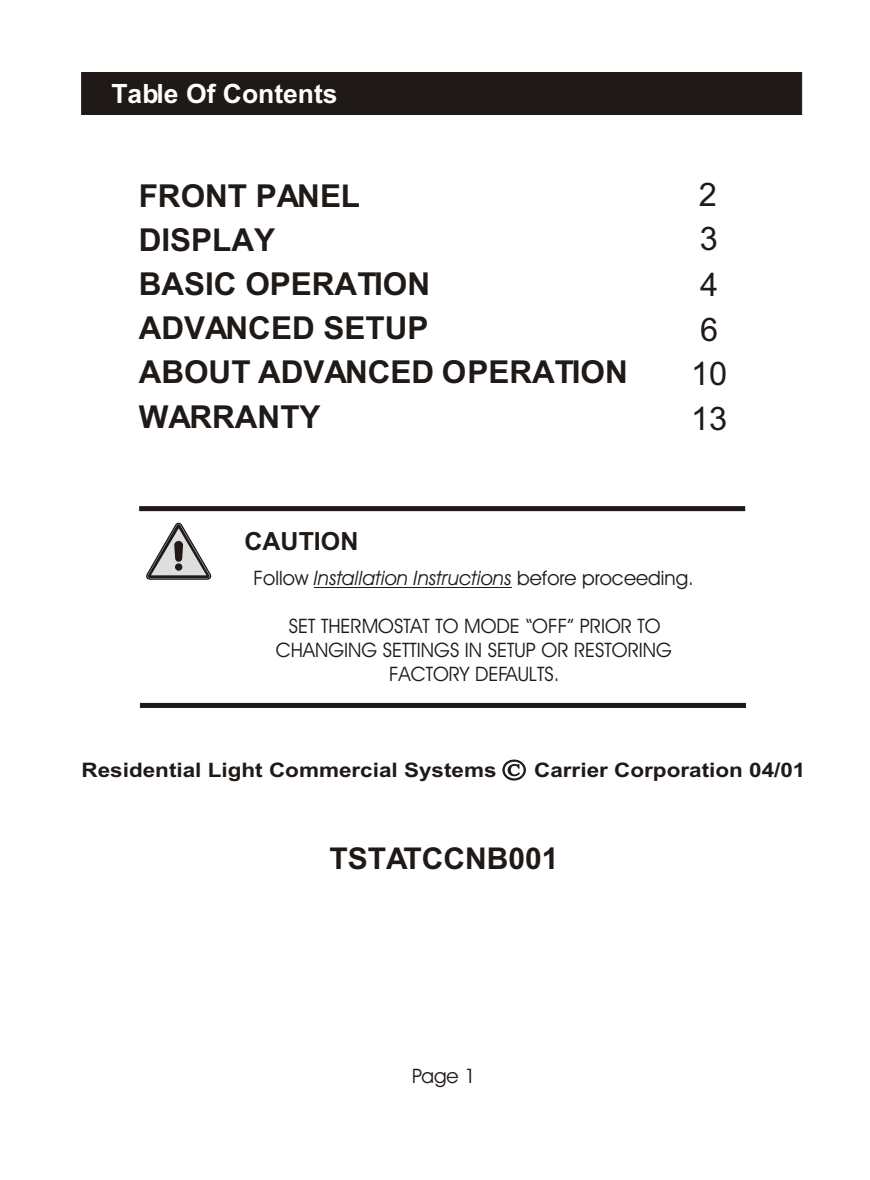
<style>
.page{position:relative;width:870px;height:1180px;background:#fff}
.page>*{position:absolute;margin:0;border:0;box-sizing:border-box;transform-origin:0 0}
.t1{font:32.5px/44.8px "Arial";color:#1f1a17}
.t2{font:700 31.5px/44px "Arial";color:#1f1a17}
.t3{font:700 30px "Arial";color:#1f1a17}
.t4{font:700 26.5px "Arial";color:#fff}
.t5{font:700 25px "Arial";color:#1f1a17}
.t6{font:20px/24px "Avant Garde Bk BT";color:#1f1a17;text-align:center}
.t7{font:700 20px "Arial";color:#1f1a17;scale:1.12 1}
.t8{font:italic 20px "Avant Garde Bk BT";color:#1f1a17}
.s1{font-style:normal}
</style>
<div class="page">
<div style="left:81px;top:72px;width:721px;height:43px;background:#1f1a17"></div>
<svg style="left:146px;top:522px;width:66px;height:58px"></svg>
<div style="left:139px;top:506px;width:606px;height:5px;background:#1f1a17"></div>
<div style="left:140px;top:703px;width:606px;height:5px;background:#1f1a17"></div>
<hr style="left:314px;top:586px;width:197px;height:1px;background:#1f1a17">
<svg style="left:502px;top:759px;width:24px;height:21px"></svg>
<h3 class="t4" style="left:111px;top:84px;width:228px">Table Of Contents</h3>
<h2 class="t2" style="left:139px;top:177px;width:491px">FRONT PANEL<br>DISPLAY<br>BASIC OPERATION<br>ADVANCED SETUP<br>ABOUT ADVANCED OPERATION<br>WARRANTY</h2>
<h1 class="t1" style="left:691px;top:175px;width:38px">2<br>3<br>4<br>6<br>10<br>13</h1>
<p class="t5" style="left:245px;top:531px;width:115px">CAUTION</p>
<p class="t8" style="left:254px;top:569px;width:442px"><span class="s1">Follow</span> Installation Instructions <span class="s1">before proceeding.</span></p>
<p class="t6" style="left:276px;top:615px;width:398px">SET THERMOSTAT TO MODE “OFF” PRIOR TO<br>CHANGING SETTINGS IN SETUP OR RESTORING<br>FACTORY DEFAULTS.</p>
<p class="t7" style="left:82px;top:763px;width:372px">Residential Light Commercial Systems</p>
<p class="t7" style="left:534px;top:763px;width:244px">Carrier Corporation 04/01</p>
<h3 class="t3" style="left:330px;top:847px;width:230px">TSTATCCNB001</h3>
<p class="t6" style="left:412px;top:1065px;width:65px">Page 1</p>
</div>
